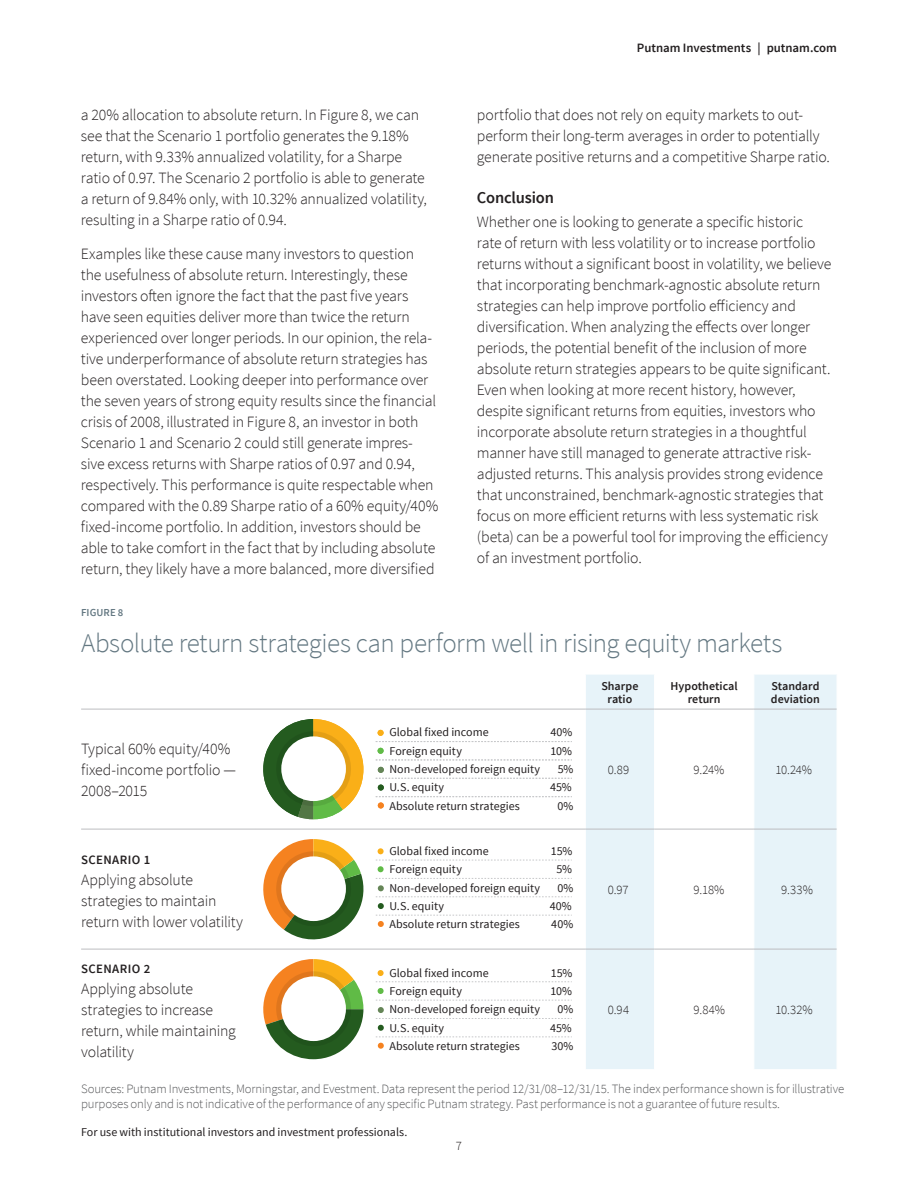
<style>
.page{position:relative;width:918px;height:1188px;background:#fff}
.page>*{position:absolute;margin:0;border:0;box-sizing:border-box;transform-origin:0 0}
.Chart_title{font:300 27px "Source Sans Pro";letter-spacing:-.02em;color:#647882}
.Subhead{font:600 16.5px "Source Sans Pro";letter-spacing:-.01em;color:#231f20}
.Body{font:300 15.75px/21px "Source Sans Pro";letter-spacing:-.01em;color:#231f20}
.Footnote{font:300 12.75px/15px "Source Sans Pro";letter-spacing:-.01em;color:#57585a}
.Table_text{font:300 12.75px "Source Sans Pro";letter-spacing:-.01em;color:#231f20}
.Body-2{font:600 12.75px "Source Sans Pro";color:#231f20}
.Body-3{font:600 12.75px "Source Sans Pro";letter-spacing:.035em;color:#231f20}
.Body-4{font:12px "Source Sans Pro";color:#231f20}
.Table_head{font:600 12px/13.5px "Source Sans Pro";letter-spacing:.005em;color:#231f20;text-align:center}
.Subhead-2{font:600 10.65px "Source Sans Pro";letter-spacing:.005em;color:#647882}
</style>
<div class="page">
<svg style="left:586px;top:675px;width:251px;height:394px;fill:#e7f3f9"></svg>
<hr style="left:654px;top:675px;width:1px;height:34px;background:#fff">
<hr style="left:753px;top:675px;width:1px;height:34px;background:#fff">
<hr style="left:654px;top:709px;width:1px;height:120px;background:#fff">
<hr style="left:753px;top:709px;width:1px;height:120px;background:#fff">
<hr style="left:654px;top:829px;width:1px;height:120px;background:#fff">
<hr style="left:753px;top:829px;width:1px;height:120px;background:#fff">
<hr style="left:654px;top:949px;width:1px;height:120px;background:#fff">
<hr style="left:753px;top:949px;width:1px;height:120px;background:#fff">
<hr style="left:256px;top:709px;width:329px;height:1px;background:#bcbdc0">
<hr style="left:585px;top:709px;width:69px;height:1px;background:#bcbdc0">
<hr style="left:654px;top:709px;width:100px;height:1px;background:#bcbdc0">
<hr style="left:754px;top:709px;width:83px;height:1px;background:#bcbdc0">
<hr style="left:81px;top:829px;width:175px;height:1px;background:#bcbdc0">
<hr style="left:256px;top:829px;width:329px;height:1px;background:#bcbdc0">
<hr style="left:585px;top:829px;width:69px;height:1px;background:#bcbdc0">
<hr style="left:654px;top:829px;width:100px;height:1px;background:#bcbdc0">
<hr style="left:754px;top:829px;width:83px;height:1px;background:#bcbdc0">
<hr style="left:81px;top:949px;width:175px;height:1px;background:#bcbdc0">
<hr style="left:256px;top:949px;width:329px;height:1px;background:#bcbdc0">
<hr style="left:585px;top:949px;width:69px;height:1px;background:#bcbdc0">
<hr style="left:654px;top:949px;width:100px;height:1px;background:#bcbdc0">
<hr style="left:754px;top:949px;width:83px;height:1px;background:#bcbdc0">
<hr style="left:81px;top:709px;width:175px;height:1px;background:#bcbdc0">
<svg style="left:263px;top:719px;width:100px;height:100px"></svg>
<svg style="left:276px;top:731px;width:75px;height:75px"></svg>
<div style="left:281px;top:736px;width:65px;height:65px;background:#fff;border-radius:50%"></div>
<svg style="left:376px;top:760px;width:196px;height:1px"></svg>
<svg style="left:376px;top:730px;width:196px;height:12px"></svg>
<svg style="left:378px;top:748px;width:6px;height:6px"></svg>
<svg style="left:376px;top:767px;width:196px;height:12px"></svg>
<svg style="left:376px;top:785px;width:196px;height:23px"></svg>
<svg style="left:263px;top:839px;width:101px;height:101px"></svg>
<svg style="left:276px;top:851px;width:75px;height:75px"></svg>
<div style="left:281px;top:856px;width:65px;height:65px;background:#fff;border-radius:50%"></div>
<svg style="left:376px;top:878px;width:196px;height:1px"></svg>
<svg style="left:378px;top:848px;width:6px;height:6px"></svg>
<svg style="left:376px;top:860px;width:196px;height:12px"></svg>
<svg style="left:376px;top:885px;width:196px;height:12px"></svg>
<svg style="left:378px;top:903px;width:6px;height:6px"></svg>
<svg style="left:376px;top:915px;width:196px;height:12px"></svg>
<svg style="left:263px;top:959px;width:100px;height:100px"></svg>
<svg style="left:276px;top:971px;width:75px;height:75px"></svg>
<div style="left:281px;top:976px;width:65px;height:65px;background:#fff;border-radius:50%"></div>
<svg style="left:376px;top:1000px;width:196px;height:1px"></svg>
<svg style="left:376px;top:970px;width:196px;height:12px"></svg>
<svg style="left:378px;top:988px;width:6px;height:6px"></svg>
<svg style="left:376px;top:1007px;width:196px;height:12px"></svg>
<svg style="left:376px;top:1025px;width:196px;height:12px"></svg>
<svg style="left:378px;top:1043px;width:6px;height:6px"></svg>
<p class="Body" style="left:81px;top:104px;width:348px">a 20% allocation to absolute return. In Figure 8, we can see that the Scenario 1 portfolio generates the 9.18% return, with 9.33% annualized volatility, for a Sharpe ratio of 0.97. The Scenario 2 portfolio is able to generate a return of 9.84% only, with 10.32% annualized volatility, resulting in a Sharpe ratio of 0.94.</p>
<p class="Body" style="left:81px;top:244px;width:359px">Examples like these cause many investors to question the usefulness of absolute return. Interestingly, these investors often ignore the fact that the past five years have seen equities deliver more than twice the return experienced over longer periods. In our opinion, the rela&shy;tive underperformance of absolute return strategies has been overstated. Looking deeper into performance over the seven years of strong equity results since the financial crisis of 2008, illustrated in Figure 8, an investor in both Scenario 1 and Scenario 2 could still generate impres&shy;sive excess returns with Sharpe ratios of 0.97 and 0.94, respectively. This performance is quite respectable when compared with the 0.89 Sharpe ratio of a 60% equity/40% fixed-income portfolio. In addition, investors should be able to take comfort in the fact that by including absolute return, they likely have a more balanced, more diversified</p>
<p class="Body-2" style="left:637px;top:39px;width:202px">Putnam Investments | putnam.com</p>
<p class="Body" style="left:477px;top:104px;width:355px">portfolio that does not rely on equity markets to out&shy;perform their long-term averages in order to potentially generate positive returns and a competitive Sharpe ratio.</p>
<p class="Subhead" style="left:477px;top:187px;width:79px">Conclusion</p>
<p class="Body" style="left:477px;top:212px;width:356px">Whether one is looking to generate a specific historic rate of return with less volatility or to increase portfolio returns without a significant boost in volatility, we believe that incorporating benchmark-agnostic absolute return strategies can help improve portfolio efficiency and diversification. When analyzing the effects over longer periods, the potential benefit of the inclusion of more absolute return strategies appears to be quite significant.<br>Even when looking at more recent history, however, despite significant returns from equities, investors who incorporate absolute return strategies in a thoughtful manner have still managed to generate attractive risk&shy;adjusted returns. This analysis provides strong evidence that unconstrained, benchmark-agnostic strategies that focus on more efficient returns with less systematic risk (beta) can be a powerful tool for improving the efficiency of an investment portfolio.</p>
<p class="Subhead-2" style="left:81px;top:606px;width:44px">FIGURE 8</p>
<p class="Chart_title" style="left:81px;top:627px;width:703px">Absolute return strategies can perform well in rising equity markets</p>
<p class="Table_head" style="left:601px;top:679px;width:39px">Sharpe ratio</p>
<p class="Table_head" style="left:671px;top:679px;width:69px">Hypothetical return</p>
<p class="Table_head" style="left:771px;top:679px;width:51px;text-align:left">Standard deviation</p>
<p class="Body" style="left:81px;top:738px;width:156px">Typical 60% equity/40% fixed-income portfolio —<br>2008–2015</p>
<p class="Body-4" style="left:389px;top:725px;width:101px">Global fixed income</p>
<p class="Body-4" style="left:550px;top:725px;width:24px">40%</p>
<p class="Body-4" style="left:389px;top:743px;width:74px">Foreign equity</p>
<p class="Body-4" style="left:550px;top:743px;width:23px">10%</p>
<p class="Body-4" style="left:389px;top:762px;width:152px">Non-developed foreign equity</p>
<p class="Body-4" style="left:558px;top:762px;width:17px">5%</p>
<p class="Body-4" style="left:389px;top:780px;width:56px">U.S. equity</p>
<p class="Body-4" style="left:550px;top:780px;width:23px">45%</p>
<p class="Body-4" style="left:389px;top:798px;width:132px">Absolute return strategies</p>
<p class="Body-4" style="left:557px;top:798px;width:17px">0%</p>
<p class="Table_text" style="left:608px;top:762px;width:23px">0.89</p>
<p class="Table_text" style="left:694px;top:762px;width:32px">9.24%</p>
<p class="Table_text" style="left:775px;top:762px;width:38px">10.24%</p>
<p class="Body-3" style="left:81px;top:851px;width:71px">SCENARIO 1</p>
<p class="Body" style="left:81px;top:869px;width:163px">Applying absolute strategies to maintain return with lower volatility</p>
<p class="Body-3" style="left:81px;top:961px;width:71px">SCENARIO 2</p>
<p class="Body" style="left:81px;top:978px;width:156px">Applying absolute strategies to increase return, while maintaining volatility</p>
<p class="Body-4" style="left:389px;top:844px;width:101px">Global fixed income</p>
<p class="Body-4" style="left:551px;top:844px;width:23px">15%</p>
<p class="Body-4" style="left:389px;top:862px;width:74px">Foreign equity</p>
<p class="Body-4" style="left:556px;top:862px;width:17px">5%</p>
<p class="Body-4" style="left:389px;top:880px;width:152px">Non-developed foreign equity</p>
<p class="Body-4" style="left:558px;top:880px;width:17px">0%</p>
<p class="Body-4" style="left:389px;top:898px;width:56px">U.S. equity</p>
<p class="Body-4" style="left:550px;top:898px;width:24px">40%</p>
<p class="Body-4" style="left:389px;top:917px;width:132px">Absolute return strategies</p>
<p class="Body-4" style="left:551px;top:917px;width:24px">40%</p>
<p class="Body-4" style="left:389px;top:965px;width:101px">Global fixed income</p>
<p class="Body-4" style="left:551px;top:965px;width:23px">15%</p>
<p class="Body-4" style="left:389px;top:984px;width:74px">Foreign equity</p>
<p class="Body-4" style="left:550px;top:984px;width:23px">10%</p>
<p class="Body-4" style="left:389px;top:1002px;width:152px">Non-developed foreign equity</p>
<p class="Body-4" style="left:558px;top:1002px;width:17px">0%</p>
<p class="Body-4" style="left:389px;top:1020px;width:56px">U.S. equity</p>
<p class="Body-4" style="left:550px;top:1020px;width:23px">45%</p>
<p class="Body-4" style="left:389px;top:1038px;width:132px">Absolute return strategies</p>
<p class="Body-4" style="left:551px;top:1038px;width:23px">30%</p>
<p class="Table_text" style="left:608px;top:882px;width:22px">0.97</p>
<p class="Table_text" style="left:694px;top:882px;width:33px">9.18%</p>
<p class="Table_text" style="left:781px;top:882px;width:33px">9.33%</p>
<p class="Table_text" style="left:608px;top:1002px;width:23px">0.94</p>
<p class="Table_text" style="left:694px;top:1002px;width:33px">9.84%</p>
<p class="Table_text" style="left:775px;top:1002px;width:39px">10.32%</p>
<p class="Footnote" style="left:81px;top:1081px;width:765px">Sources: Putnam Investments, Morningstar, and Evestment. Data represent the period 12/31/08–12/31/15. The index performance shown is for illustrative purposes only and is not indicative of the performance of any specific Putnam strategy. Past performance is not a guarantee of future results.</p>
<p class="Body-4" style="left:81px;top:1124px;width:328px">For use with institutional investors and investment professionals.</p>
<p class="Table_text" style="left:456px;top:1138px;width:8px">7</p>
</div>
